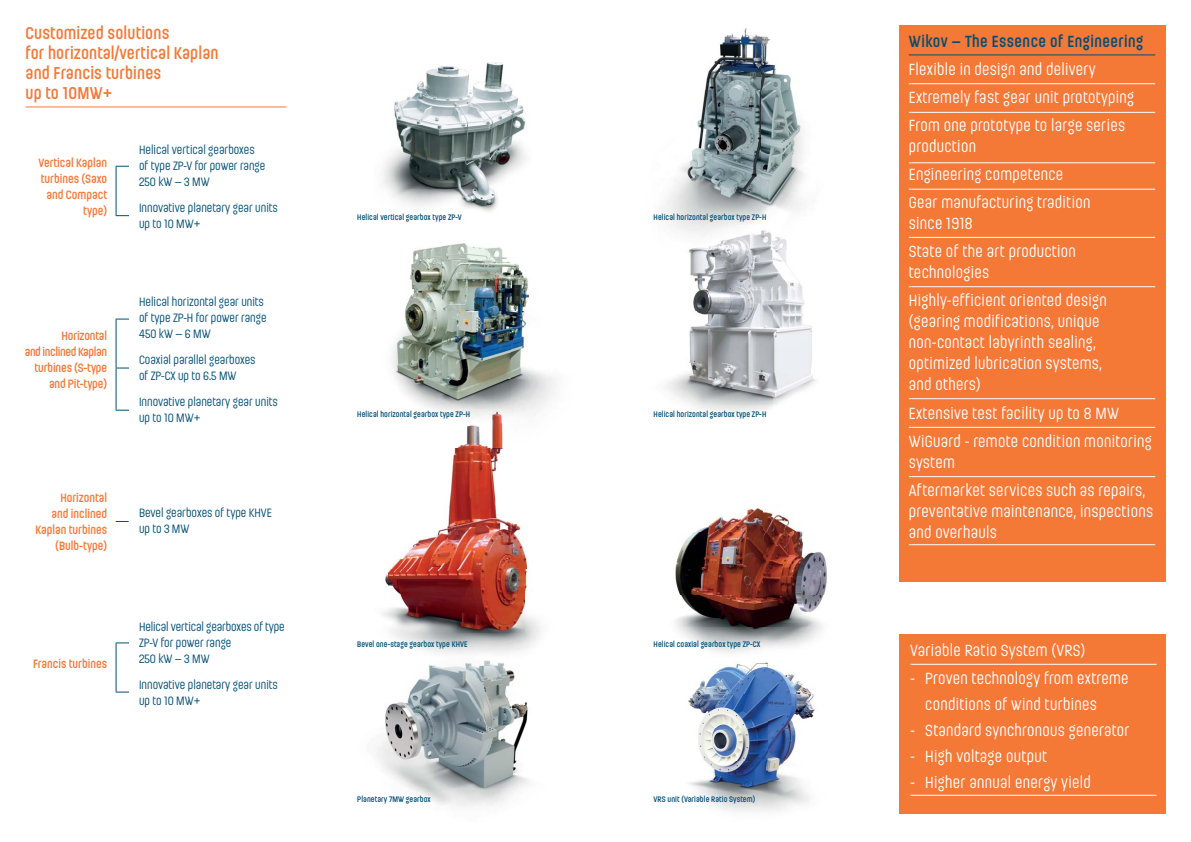
<style>
.page{position:relative;width:1191px;height:842px;background:#fff}
.page>*{position:absolute;margin:0;border:0;box-sizing:border-box;transform-origin:0 0}
.t1{font:17px/20px "Ladislav Semi Bold W";letter-spacing:.01em;color:#f47836}
.t2{font:16px/28px "Ladislav W";letter-spacing:.02em;color:#fff}
.t3{font:16px "Ladislav Semi Bold W";letter-spacing:.03em;color:#004e75}
.t4{font:12px/16px "Ladislav W";color:#004e75}
.t5{font:12px/16px "Ladislav Semi Bold W";color:#f47836;text-align:right}
.t6{font:8px "Ladislav Semi Bold W";letter-spacing:.01em;color:#004e75}
</style>
<div class="page">
<img style="left:688px;top:662px;width:127px;height:149px">
<img style="left:392px;top:243px;width:164px;height:167px">
<img style="left:663px;top:28px;width:141px;height:190px">
<img style="left:383px;top:62px;width:143px;height:150px">
<img style="left:658px;top:225px;width:158px;height:188px">
<img style="left:382px;top:571px;width:7px;height:48px">
<img style="left:389px;top:447px;width:137px;height:207px">
<img style="left:526px;top:557px;width:15px;height:92px">
<img style="left:442px;top:410px;width:96px;height:37px">
<img style="left:675px;top:508px;width:152px;height:145px">
<hr style="left:26px;top:107px;width:260px;height:1px;background:#f47836">
<div style="left:899px;top:26px;width:266px;height:556px;background:#f47836"></div>
<div style="left:899px;top:634px;width:266px;height:180px;background:#f47836"></div>
<hr style="left:909px;top:54px;width:246px;height:1px;background:#004e75">
<hr style="left:910px;top:664px;width:246px;height:1px;background:#fff">
<hr style="left:910px;top:795px;width:246px;height:1px;background:#fff">
<hr style="left:909px;top:83px;width:246px;height:1px;background:#fff">
<hr style="left:909px;top:112px;width:246px;height:1px;background:#fff">
<hr style="left:909px;top:162px;width:246px;height:1px;background:#fff">
<hr style="left:909px;top:189px;width:246px;height:1px;background:#fff">
<hr style="left:909px;top:237px;width:246px;height:1px;background:#fff">
<hr style="left:909px;top:286px;width:246px;height:1px;background:#fff">
<hr style="left:909px;top:398px;width:246px;height:1px;background:#fff">
<hr style="left:909px;top:427px;width:246px;height:1px;background:#fff">
<hr style="left:909px;top:476px;width:246px;height:1px;background:#fff">
<hr style="left:909px;top:544px;width:246px;height:1px;background:#fff">
<img style="left:377px;top:666px;width:152px;height:141px">
<img style="left:428px;top:660px;width:76px;height:6px">
<svg style="left:116px;top:166px;width:13px;height:1px"></svg>
<hr style="left:116px;top:167px;width:1px;height:48px;background:#004e75">
<svg style="left:116px;top:215px;width:13px;height:1px"></svg>
<svg style="left:116px;top:642px;width:13px;height:1px"></svg>
<hr style="left:116px;top:643px;width:1px;height:49px;background:#004e75">
<svg style="left:116px;top:692px;width:13px;height:1px"></svg>
<svg style="left:116px;top:521px;width:13px;height:1px"></svg>
<svg style="left:117px;top:319px;width:12px;height:1px"></svg>
<hr style="left:116px;top:319px;width:1px;height:49px;background:#004e75">
<svg style="left:117px;top:368px;width:12px;height:1px"></svg>
<hr style="left:116px;top:368px;width:1px;height:42px;background:#004e75">
<svg style="left:116px;top:410px;width:13px;height:1px"></svg>
<p class="t1" style="left:26px;top:24px;width:194px">Customized solutions<br>for horizontal/vertical Kaplan and Francis turbines<br>up to 10MW+</p>
<p class="t5" style="left:38px;top:155px;width:70px">Vertical Kaplan turbines (Saxo and Compact type)</p>
<p class="t5" style="left:25px;top:329px;width:84px">Horizontal<br>and inclined Kaplan turbines (S-type and Pit-type)</p>
<p class="t5" style="left:35px;top:490px;width:73px">Horizontal<br>and inclined<br>Kaplan turbines (Bulb-type)</p>
<p class="t5" style="left:33px;top:656px;width:76px">Francis turbines</p>
<p class="t4" style="left:139px;top:142px;width:128px">Helical vertical gearboxes of type ZP-V for power range<br>250 kW – 3 MW</p>
<p class="t4" style="left:139px;top:200px;width:140px">Innovative planetary gear units up to 10 MW+</p>
<p class="t4" style="left:139px;top:294px;width:129px">Helical horizontal gear units of type ZP-H for power range<br>450 kW – 6 MW</p>
<p class="t4" style="left:139px;top:352px;width:118px">Coaxial parallel gearboxes of ZP-CX up to 6.5 MW</p>
<p class="t4" style="left:139px;top:394px;width:140px">Innovative planetary gear units up to 10 MW+</p>
<p class="t4" style="left:139px;top:506px;width:134px">Bevel gearboxes of type KHVE up to 3 MW</p>
<p class="t4" style="left:139px;top:619px;width:147px">Helical vertical gearboxes of type<br>ZP-V for power range<br>250 kW – 3 MW</p>
<p class="t4" style="left:139px;top:677px;width:140px">Innovative planetary gear units up to 10 MW+</p>
<p class="t6" style="left:357px;top:214px;width:106px">Helical vertical gearbox type ZP-V</p>
<p class="t6" style="left:653px;top:214px;width:114px">Helical horizontal gearbox type ZP-H</p>
<p class="t6" style="left:357px;top:411px;width:114px">Helical horizontal gearbox type ZP-H</p>
<p class="t6" style="left:653px;top:411px;width:114px">Helical horizontal gearbox type ZP-H</p>
<p class="t6" style="left:357px;top:640px;width:112px">Bevel one-stage gearbox type KHVE</p>
<p class="t6" style="left:653px;top:640px;width:108px">Helical coaxial gearbox type ZP-CX</p>
<p class="t6" style="left:357px;top:795px;width:75px">Planetary 7MW gearbox</p>
<p class="t6" style="left:653px;top:795px;width:103px">VRS unit (Variable Ratio System)</p>
<p class="t3" style="left:909px;top:34px;width:236px">Wikov – The Essence of Engineering</p>
<p class="t2" style="left:909px;top:57px;width:227px">Flexible in design and delivery<br>Extremely fast gear unit prototyping<br>From one prototype to large series</p>
<p class="t2" style="left:909px;top:134px;width:183px">production<br>Engineering competence<br>Gear manufacturing tradition</p>
<p class="t2" style="left:909px;top:211px;width:169px">since 1918<br>State of the art production</p>
<p class="t2" style="left:909px;top:260px;width:199px">technologies<br>Highly-efficient oriented design</p>
<p class="t2" style="left:909px;top:312px;width:195px;line-height:21px">(gearing modifications, unique non-contact labyrinth sealing, optimized lubrication systems, and others)</p>
<p class="t2" style="left:909px;top:400px;width:245px">Extensive test facility up to 8 MW<br>WiGuard - remote condition monitoring</p>
<p class="t2" style="left:909px;top:449px;width:238px">system<br>Aftermarket services such as repairs,</p>
<p class="t2" style="left:909px;top:501px;width:246px;line-height:21px">preventative maintenance, inspections and overhauls</p>
<p class="t2" style="left:910px;top:637px;width:177px">Variable Ratio System (VRS)</p>
<p class="t2" style="left:925px;top:666px;width:205px;line-height:26px;text-indent:-15px">- Proven technology from extreme conditions of wind turbines</p>
<p class="t2" style="left:910px;top:717px;width:221px">- Standard synchronous generator</p>
<p class="t2" style="left:910px;top:743px;width:138px">- High voltage output</p>
<p class="t2" style="left:910px;top:769px;width:182px">- Higher annual energy yield</p>
</div>
